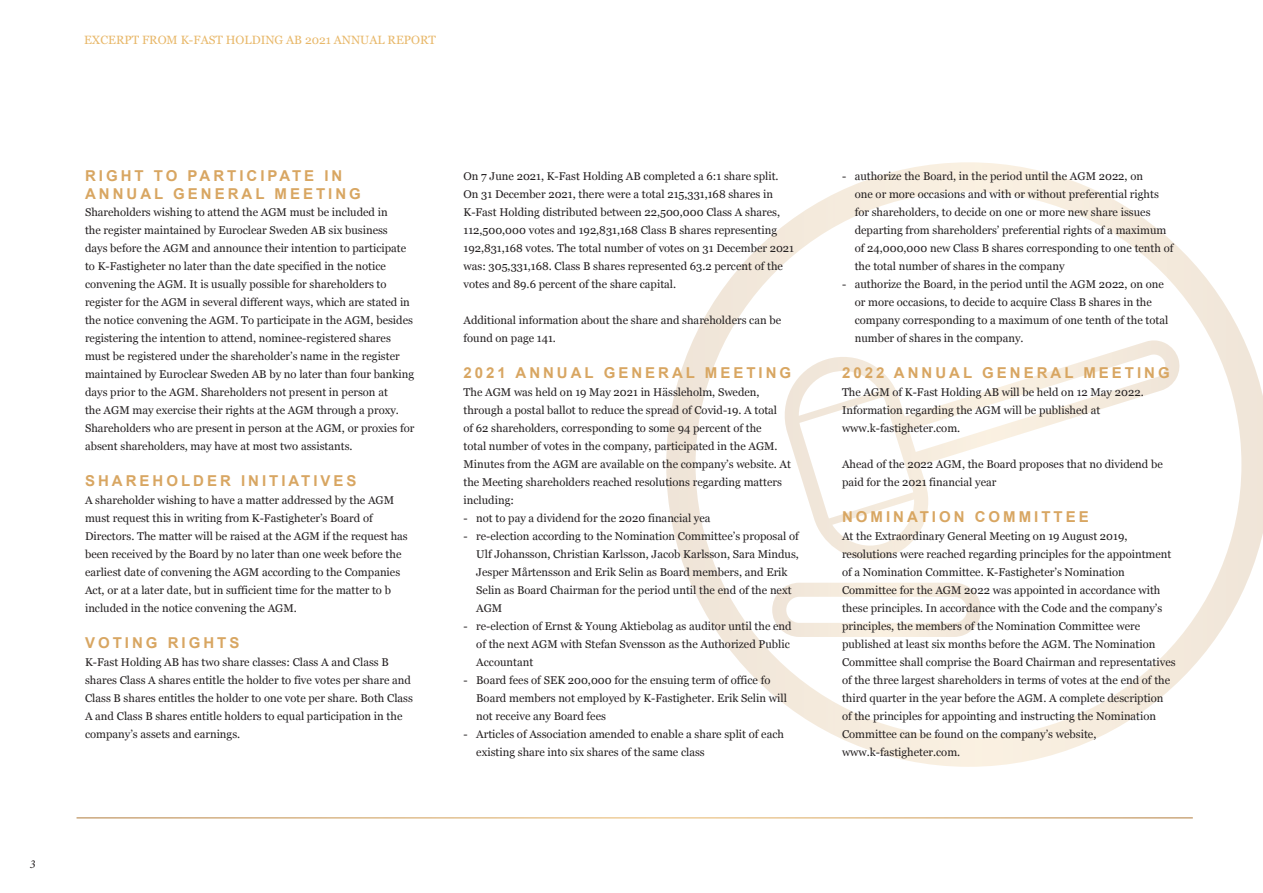
<style>
.page{position:relative;width:1263px;height:893px;background:#fff}
.page>*{position:absolute;margin:0;border:0;box-sizing:border-box;transform-origin:0 0}
.t1{font:700 15px/18px "Arial";letter-spacing:.2em;color:#d8a662}
.t2{font:12px "Georgia";color:#e8b86a}
.t3{font:italic 12px "Minion Pro";color:#231f20}
.t4{font:11.25px/18px "Georgia";color:#231f20}
</style>
<div class="page">
<svg style="left:666px;top:162px;width:597px;height:605px"></svg>
<svg style="left:778px;top:340px;width:402px;height:220px"></svg>
<svg style="left:772px;top:583px;width:209px;height:54px"></svg>
<p class="t2" style="left:84px;top:33px;width:353px">EXCERPT FROM K-FAST HOLDING AB 2021 ANNUAL REPORT</p>
<p class="t3" style="left:30px;top:856px;width:7px">3</p>
<h1 class="t1" style="left:85px;top:167px;width:277px">RIGHT TO PARTICIPATE IN<br>ANNUAL GENERAL MEETING</h1>
<p class="t4" style="left:85px;top:203px;width:331px">Shareholders wishing to attend the AGM must be included in<br>the register maintained by Euroclear Sweden AB six business<br>days before the AGM and announce their intention to participate to K-Fastigheter no later than the date specified in the notice convening the AGM. It is usually possible for shareholders to register for the AGM in several different ways, which are stated in the notice convening the AGM. To participate in the AGM, besides registering the intention to attend, nominee-registered shares must be registered under the shareholder’s name in the register maintained by Euroclear Sweden AB by no later than four banking days prior to the AGM. Shareholders not present in person at<br>the AGM may exercise their rights at the AGM through a proxy.<br>Shareholders who are present in person at the AGM, or proxies for absent shareholders, may have at most two assistants.</p>
<h1 class="t1" style="left:85px;top:472px;width:273px">SHAREHOLDER INITIATIVES</h1>
<p class="t4" style="left:85px;top:491px;width:324px">A shareholder wishing to have a matter addressed by the AGM must request this in writing from K-Fastigheter’s Board of Directors. The matter will be raised at the AGM if the request has been received by the Board by no later than one week before the earliest date of convening the AGM according to the Companies Act, or at a later date, but in sufficient time for the matter to b included in the notice convening the AGM.</p>
<h1 class="t1" style="left:85px;top:634px;width:156px">VOTING RIGHTS</h1>
<p class="t4" style="left:85px;top:653px;width:329px">K-Fast Holding AB has two share classes: Class A and Class B shares Class A shares entitle the holder to five votes per share and Class B shares entitles the holder to one vote per share. Both Class A and Class B shares entitle holders to equal participation in the company’s assets and earnings.</p>
<p class="t4" style="left:463px;top:167px;width:332px">On 7 June 2021, K-Fast Holding AB completed a 6:1 share split.<br>On 31 December 2021, there were a total 215,331,168 shares in K-Fast Holding distributed between 22,500,000 Class A shares, 112,500,000 votes and 192,831,168 Class B shares representing 192,831,168 votes. The total number of votes on 31 December 2021 was: 305,331,168. Class B shares represented 63.2 percent of the votes and 89.6 percent of the share capital.</p>
<p class="t4" style="left:463px;top:311px;width:319px">Additional information about the share and shareholders can be found on page 141.</p>
<h1 class="t1" style="left:463px;top:364px;width:329px">2021 ANNUAL GENERAL MEETING</h1>
<p class="t4" style="left:463px;top:383px;width:329px">The AGM was held on 19 May 2021 in Hässleholm, Sweden, through a postal ballot to reduce the spread of Covid-19. A total<br>of 62 shareholders, corresponding to some 94 percent of the<br>total number of votes in the company, participated in the AGM.<br>Minutes from the AGM are available on the company’s website. At the Meeting shareholders reached resolutions regarding matters including:</p>
<p class="t4" style="left:463px;top:509px;width:249px">- not to pay a dividend for the 2020 financial yea</p>
<p class="t4" style="left:476px;top:527px;width:324px;text-indent:-13px">- re-election according to the Nomination Committee’s proposal of Ulf Johansson, Christian Karlsson, Jacob Karlsson, Sara Mindus, Jesper Mårtensson and Erik Selin as Board members, and Erik Selin as Board Chairman for the period until the end of the next AGM</p>
<p class="t4" style="left:476px;top:617px;width:317px;text-indent:-13px">- re-election of Ernst &amp; Young Aktiebolag as auditor until the end of the next AGM with Stefan Svensson as the Authorized Public<br>Accountant</p>
<p class="t4" style="left:476px;top:671px;width:312px;text-indent:-13px">- Board fees of SEK 200,000 for the ensuing term of office fo<br>Board members not employed by K-Fastigheter. Erik Selin will not receive any Board fees</p>
<p class="t4" style="left:476px;top:725px;width:309px;text-indent:-13px">- Articles of Association amended to enable a share split of each existing share into six shares of the same class</p>
<p class="t4" style="left:855px;top:167px;width:320px;text-indent:-13px">- authorize the Board, in the period until the AGM 2022, on<br>one or more occasions and with or without preferential rights for shareholders, to decide on one or more new share issues departing from shareholders’ preferential rights of a maximum of 24,000,000 new Class B shares corresponding to one tenth of the total number of shares in the company</p>
<p class="t4" style="left:855px;top:275px;width:315px;text-indent:-13px">- authorize the Board, in the period until the AGM 2022, on one or more occasions, to decide to acquire Class B shares in the company corresponding to a maximum of one tenth of the total number of shares in the company.</p>
<h1 class="t1" style="left:842px;top:364px;width:329px">2022 ANNUAL GENERAL MEETING</h1>
<p class="t4" style="left:842px;top:383px;width:303px">The AGM of K-Fast Holding AB will be held on 12 May 2022.<br>Information regarding the AGM will be published at www.k-fastigheter.com.</p>
<p class="t4" style="left:842px;top:455px;width:322px">Ahead of the 2022 AGM, the Board proposes that no dividend be paid for the 2021 financial year</p>
<h1 class="t1" style="left:842px;top:508px;width:248px">NOMINATION COMMITTEE</h1>
<p class="t4" style="left:842px;top:527px;width:335px">At the Extraordinary General Meeting on 19 August 2019, resolutions were reached regarding principles for the appointment of a Nomination Committee. K-Fastigheter’s Nomination Committee for the AGM 2022 was appointed in accordance with these principles. In accordance with the Code and the company’s principles, the members of the Nomination Committee were published at least six months before the AGM. The Nomination Committee shall comprise the Board Chairman and representatives of the three largest shareholders in terms of votes at the end of the third quarter in the year before the AGM. A complete description of the principles for appointing and instructing the Nomination Committee can be found on the company’s website, www.k-fastigheter.com.</p>
</div>
